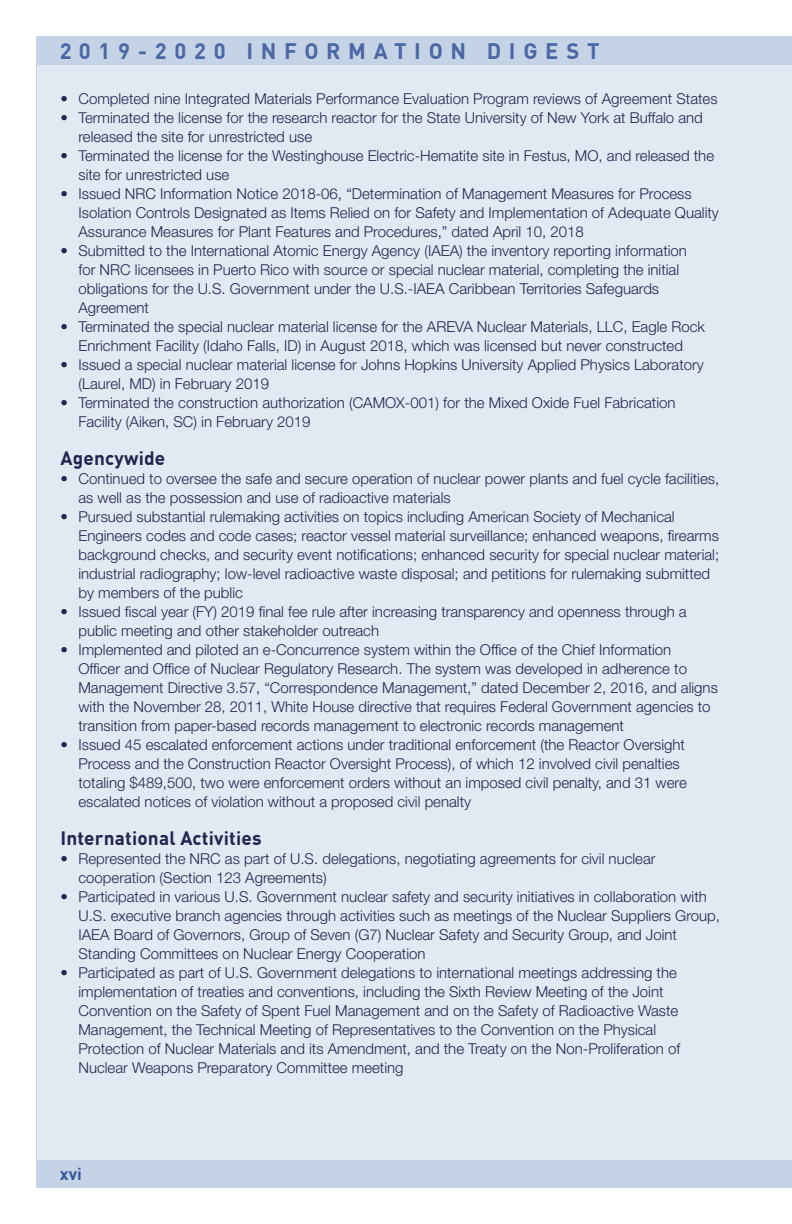
<style>
.page{position:relative;width:792px;height:1224px;background:#fff}
.page>*{position:absolute;margin:0;border:0;box-sizing:border-box;transform-origin:0 0}
.t1{font:700 22px "DIN Offc";letter-spacing:.35em;color:#35559a}
.t2{font:700 19px "DIN Offc";letter-spacing:.01em;color:#21254f}
.t3{font:700 17px "DIN Offc";color:#35559a}
.t4{font:300 15px/19px "Helvetica Neue LT Std";color:#21254f}
</style>
<div class="page">
<div style="left:36px;top:1159px;width:756px;height:29px;background:#c5d3e6"></div>
<div style="left:36px;top:64px;width:756px;height:1095px;background:#e3e9f2"></div>
<div style="left:36px;top:36px;width:756px;height:29px;background:#c5d3e6"></div>
<hr style="left:36px;top:53px;width:1px;height:1121px;background:#c5d3e6">
<h1 class="t1" style="left:59px;top:36px;width:542px">2019-2020 INFORMATION DIGEST</h1>
<p class="t4" style="left:60px;top:89px;width:659px">• Completed nine Integrated Materials Performance Evaluation Program reviews of Agreement States</p>
<p class="t4" style="left:78px;top:108px;width:626px;text-indent:-18px">• Terminated the license for the research reactor for the State University of New York at Buffalo and released the site for unrestricted use</p>
<p class="t4" style="left:78px;top:146px;width:637px;text-indent:-18px">• Terminated the license for the Westinghouse Electric-Hematite site in Festus, MO, and released the site for unrestricted use</p>
<p class="t4" style="left:78px;top:184px;width:642px;text-indent:-18px">• Issued NRC Information Notice 2018-06, “Determination of Management Measures for Process<br>Isolation Controls Designated as Items Relied on for Safety and Implementation of Adequate Quality<br>Assurance Measures for Plant Features and Procedures,” dated April 10, 2018</p>
<p class="t4" style="left:78px;top:241px;width:610px;text-indent:-18px">• Submitted to the International Atomic Energy Agency (IAEA) the inventory reporting information for NRC licensees in Puerto Rico with source or special nuclear material, completing the initial obligations for the U.S. Government under the U.S.-IAEA Caribbean Territories Safeguards Agreement</p>
<p class="t4" style="left:60px;top:317px;width:646px;text-align:center">• Terminated the special nuclear material license for the AREVA Nuclear Materials, LLC, Eagle Rock<br>Enrichment Facility (Idaho Falls, ID) in August 2018, which was licensed but never constructed</p>
<p class="t4" style="left:78px;top:355px;width:627px;text-indent:-18px">• Issued a special nuclear material license for Johns Hopkins University Applied Physics Laboratory (Laurel, MD) in February 2019</p>
<p class="t4" style="left:78px;top:393px;width:599px;text-indent:-18px">• Terminated the construction authorization (CAMOX-001) for the Mixed Oxide Fuel Fabrication<br>Facility (Aiken, SC) in February 2019</p>
<p class="t2" style="left:60px;top:446px;width:106px">Agencywide</p>
<p class="t4" style="left:78px;top:469px;width:642px;text-indent:-18px">• Continued to oversee the safe and secure operation of nuclear power plants and fuel cycle facilities, as well as the possession and use of radioactive materials</p>
<p class="t4" style="left:78px;top:507px;width:642px;text-indent:-18px">• Pursued substantial rulemaking activities on topics including American Society of Mechanical Engineers codes and code cases; reactor vessel material surveillance; enhanced weapons, firearms background checks, and security event notifications; enhanced security for special nuclear material; industrial radiography; low-level radioactive waste disposal; and petitions for rulemaking submitted by members of the public</p>
<p class="t4" style="left:78px;top:602px;width:610px;text-indent:-18px">• Issued fiscal year (FY) 2019 final fee rule after increasing transparency and openness through a public meeting and other stakeholder outreach</p>
<p class="t4" style="left:78px;top:640px;width:641px;text-indent:-18px">• Implemented and piloted an e-Concurrence system within the Office of the Chief Information<br>Officer and Office of Nuclear Regulatory Research. The system was developed in adherence to Management Directive 3.57, “Correspondence Management,” dated December 2, 2016, and aligns with the November 28, 2011, White House directive that requires Federal Government agencies to transition from paper-based records management to electronic records management</p>
<p class="t4" style="left:78px;top:735px;width:610px;text-indent:-18px">• Issued 45 escalated enforcement actions under traditional enforcement (the Reactor Oversight Process and the Construction Reactor Oversight Process), of which 12 involved civil penalties totaling $489,500, two were enforcement orders without an imposed civil penalty, and 31 were escalated notices of violation without a proposed civil penalty</p>
<p class="t2" style="left:60px;top:826px;width:203px">International Activities</p>
<p class="t4" style="left:78px;top:849px;width:579px;text-indent:-18px">• Represented the NRC as part of U.S. delegations, negotiating agreements for civil nuclear cooperation (Section 123 Agreements)</p>
<p class="t4" style="left:78px;top:887px;width:643px;text-indent:-18px">• Participated in various U.S. Government nuclear safety and security initiatives in collaboration with U.S. executive branch agencies through activities such as meetings of the Nuclear Suppliers Group, IAEA Board of Governors, Group of Seven (G7) Nuclear Safety and Security Group, and Joint Standing Committees on Nuclear Energy Cooperation</p>
<p class="t4" style="left:78px;top:963px;width:603px;text-indent:-18px">• Participated as part of U.S. Government delegations to international meetings addressing the implementation of treaties and conventions, including the Sixth Review Meeting of the Joint Convention on the Safety of Spent Fuel Management and on the Safety of Radioactive Waste Management, the Technical Meeting of Representatives to the Convention on the Physical Protection of Nuclear Materials and its Amendment, and the Treaty on the Non-Proliferation of Nuclear Weapons Preparatory Committee meeting</p>
<p class="t3" style="left:60px;top:1163px;width:24px">xvi</p>
</div>
